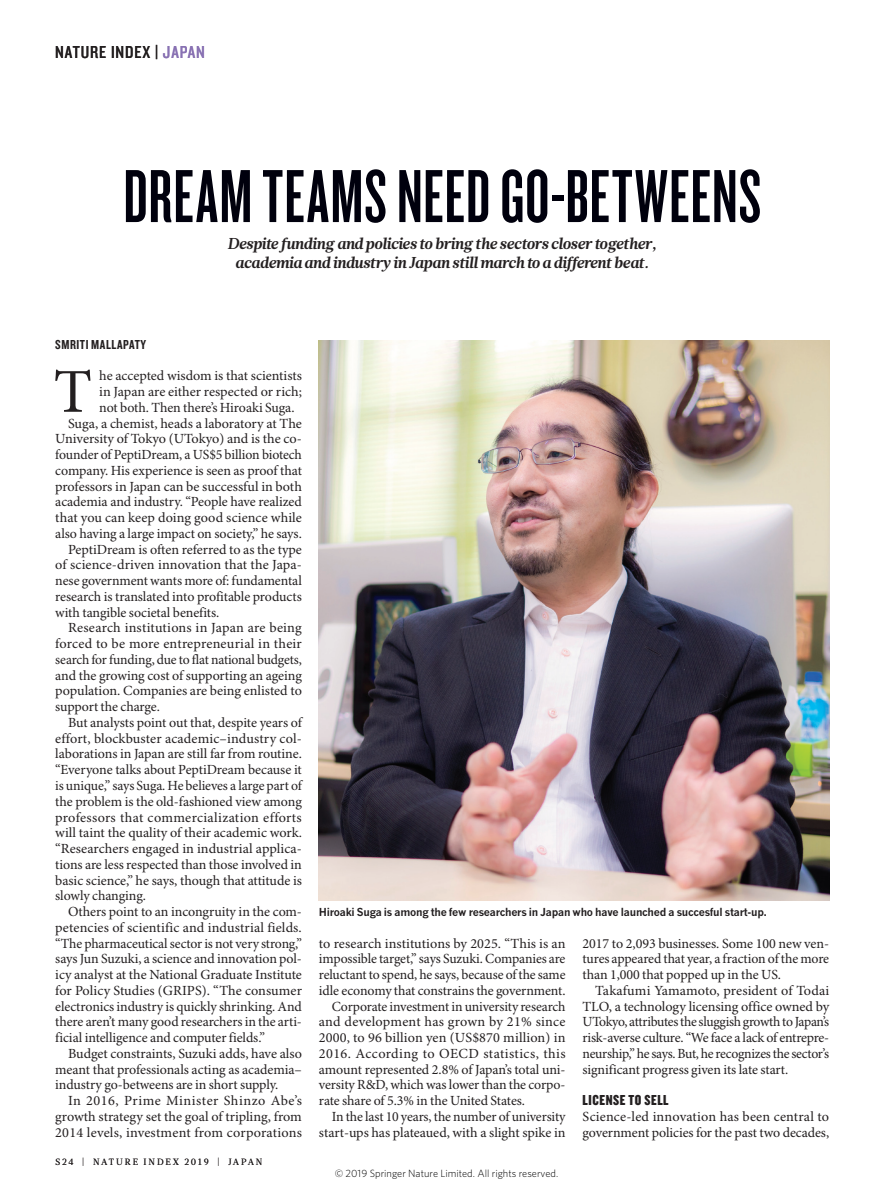
<style>
.page{position:relative;width:893px;height:1187px;background:#fff}
.page>*{position:absolute;margin:0;border:0;box-sizing:border-box;transform-origin:0 0}
.t1{font:78px "Knockout 47 Bantamweight";letter-spacing:.015em;color:#00000d}
.t2{font:62.4px "Minion Pro";color:#231f20}
.t3{font:18px "Knockout 29 Junior Ltweight";letter-spacing:.05em;color:#231f20}
.t4{font:italic 700 15.75px/18.9px "Glosa Math";letter-spacing:-.02em;color:#231f20;text-align:center}
.t5{font:15px "Knockout 69 Full Liteweight";letter-spacing:.04em;color:#231f20}
.t6{font:13.95px/15.8px "Minion Pro";letter-spacing:-.005em;color:#231f20;text-align:justify}
.t7{font:13.95px "Minion Pro";letter-spacing:.015em;color:#231f20}
.t8{font:13.95px "Minion Pro";letter-spacing:.02em;color:#231f20}
.t9{font:13.95px "Minion Pro";letter-spacing:.03em;color:#231f20}
.t10{font:13.95px "Minion Pro";letter-spacing:.035em;color:#231f20}
.t11{font:13.5px "Knockout 49 Liteweight";letter-spacing:.04em;color:#231f20}
.t12{font:700 10.8px "News Gothic MTOT";letter-spacing:-.02em;color:#231f20}
.t13{font:300 10.5px "Whitney";color:#000}
.t14{font:9px "Glosa Math";letter-spacing:.205em;color:#231f20}
.s1{color:#8972b3}
</style>
<div class="page">
<img style="left:319px;top:340px;width:510px;height:560px">
<p class="t3" style="left:55px;top:40px;width:151px">NATURE INDEX | <span class="s1">JAPAN</span></p>
<h1 class="t1" style="left:123px;top:150px;width:639px">DREAM TEAMS NEED GO-BETWEENS</h1>
<p class="t4" style="left:227px;top:235px;width:431px">Despite funding and policies to bring the sectors closer together, academia and industry in Japan still march to a different beat.</p>
<p class="t11" style="left:55px;top:335px;width:92px">SMRITI MALLAPATY</p>
<h2 class="t2" style="left:54px;top:354px;width:40px">T</h2>
<p class="t6" style="left:99px;top:368px;width:204px">he accepted wisdom is that scientists</p>
<p class="t6" style="left:99px;top:384px;width:204px">in Japan are either respected or rich;</p>
<p class="t6" style="left:99px;top:400px;width:197px">not both. Then there’s Hiroaki Suga.</p>
<p class="t6" style="left:68px;top:416px;width:235px">Suga, a chemist, heads a laboratory at The</p>
<p class="t6" style="left:55px;top:431px;width:248px">University of Tokyo (UTokyo) and is the co-</p>
<p class="t6" style="left:55px;top:447px;width:248px">founder of PeptiDream, a US$5 billion biotech</p>
<p class="t6" style="left:55px;top:463px;width:248px">company. His experience is seen as proof that</p>
<p class="t6" style="left:55px;top:479px;width:248px">professors in Japan can be successful in both</p>
<p class="t6" style="left:55px;top:494px;width:248px">academia and industry. “People have realized</p>
<p class="t6" style="left:55px;top:510px;width:248px">that you can keep doing good science while</p>
<p class="t6" style="left:55px;top:526px;width:248px">also having a large impact on society,” he says.</p>
<p class="t6" style="left:68px;top:542px;width:235px">PeptiDream is often referred to as the type</p>
<p class="t6" style="left:55px;top:557px;width:248px">of science-driven innovation that the Japa-</p>
<p class="t6" style="left:55px;top:573px;width:248px">nese government wants more of: fundamental</p>
<p class="t6" style="left:55px;top:589px;width:248px">research is translated into profitable products</p>
<p class="t6" style="left:55px;top:605px;width:166px">with tangible societal benefits.</p>
<p class="t6" style="left:68px;top:620px;width:235px">Research institutions in Japan are being</p>
<p class="t7" style="left:55px;top:635px;width:248px">forced to be more entrepreneurial in their</p>
<p class="t6" style="left:55px;top:652px;width:248px">search for funding, due to flat national budgets,</p>
<p class="t6" style="left:55px;top:668px;width:248px">and the growing cost of supporting an ageing</p>
<p class="t6" style="left:55px;top:683px;width:248px">population. Companies are being enlisted to</p>
<p class="t6" style="left:55px;top:699px;width:106px">support the charge.</p>
<p class="t6" style="left:68px;top:715px;width:235px">But analysts point out that, despite years of</p>
<p class="t6" style="left:55px;top:731px;width:248px">effort, blockbuster academic–industry col-</p>
<p class="t6" style="left:55px;top:746px;width:248px">laborations in Japan are still far from routine.</p>
<p class="t6" style="left:55px;top:762px;width:248px">“Everyone talks about PeptiDream because it</p>
<p class="t6" style="left:55px;top:778px;width:248px">is unique,” says Suga. He believes a large part of</p>
<p class="t6" style="left:55px;top:794px;width:248px">the problem is the old-fashioned view among</p>
<p class="t8" style="left:55px;top:808px;width:248px">professors that commercialization efforts</p>
<p class="t6" style="left:55px;top:825px;width:248px">will taint the quality of their academic work.</p>
<p class="t6" style="left:55px;top:841px;width:248px">“Researchers engaged in industrial applica-</p>
<p class="t6" style="left:55px;top:857px;width:248px">tions are less respected than those involved in</p>
<p class="t6" style="left:55px;top:872px;width:248px">basic science,” he says, though that attitude is</p>
<p class="t6" style="left:55px;top:888px;width:92px">slowly changing.</p>
<p class="t6" style="left:68px;top:904px;width:235px">Others point to an incongruity in the com-</p>
<p class="t6" style="left:55px;top:920px;width:248px">petencies of scientific and industrial fields.</p>
<p class="t6" style="left:55px;top:935px;width:248px">“The pharmaceutical sector is not very strong,”</p>
<p class="t6" style="left:55px;top:951px;width:248px">says Jun Suzuki, a science and innovation pol-</p>
<p class="t6" style="left:55px;top:967px;width:248px">icy analyst at the National Graduate Institute</p>
<p class="t6" style="left:55px;top:983px;width:248px">for Policy Studies (GRIPS). “The consumer</p>
<p class="t6" style="left:55px;top:998px;width:248px">electronics industry is quickly shrinking. And</p>
<p class="t6" style="left:55px;top:1014px;width:248px">there aren’t many good researchers in the arti-</p>
<p class="t6" style="left:55px;top:1030px;width:211px">ficial intelligence and computer fields.”</p>
<p class="t6" style="left:68px;top:1046px;width:235px">Budget constraints, Suzuki adds, have also</p>
<p class="t6" style="left:55px;top:1061px;width:248px">meant that professionals acting as academia–</p>
<p class="t6" style="left:55px;top:1077px;width:224px">industry go-betweens are in short supply.</p>
<p class="t10" style="left:68px;top:1092px;width:235px">In 2016, Prime Minister Shinzo Abe’s</p>
<p class="t6" style="left:55px;top:1109px;width:248px">growth strategy set the goal of tripling, from</p>
<p class="t6" style="left:55px;top:1124px;width:248px">2014 levels, investment from corporations</p>
<p class="t14" style="left:55px;top:1156px;width:209px">S24 | NATURE INDEX 2019 | JAPAN</p>
<p class="t12" style="left:319px;top:905px;width:449px">Hiroaki Suga is among the few researchers in Japan who have launched a succesful start-up.</p>
<p class="t6" style="left:319px;top:935px;width:248px">to research institutions by 2025. “This is an</p>
<p class="t6" style="left:319px;top:951px;width:248px">impossible target,” says Suzuki. Companies are</p>
<p class="t6" style="left:319px;top:967px;width:248px">reluctant to spend, he says, because of the same</p>
<p class="t6" style="left:319px;top:983px;width:248px">idle economy that constrains the government.</p>
<p class="t6" style="left:332px;top:998px;width:235px">Corporate investment in university research</p>
<p class="t7" style="left:319px;top:1013px;width:248px">and development has grown by 21% since</p>
<p class="t6" style="left:319px;top:1030px;width:248px">2000, to 96 billion yen (US$870 million) in</p>
<p class="t9" style="left:319px;top:1044px;width:248px">2016. According to OECD statistics, this</p>
<p class="t6" style="left:319px;top:1061px;width:248px">amount represented 2.8% of Japan’s total uni-</p>
<p class="t6" style="left:319px;top:1077px;width:248px">versity R&amp;D, which was lower than the corpo-</p>
<p class="t6" style="left:319px;top:1093px;width:208px">rate share of 5.3% in the United States.</p>
<p class="t6" style="left:332px;top:1109px;width:235px">In the last 10 years, the number of university</p>
<p class="t6" style="left:319px;top:1124px;width:248px">start-ups has plateaued, with a slight spike in</p>
<p class="t13" style="left:335px;top:1166px;width:225px">© 2019 Springer Nature Limited. All rights reserved.</p>
<p class="t6" style="left:583px;top:935px;width:248px">2017 to 2,093 businesses. Some 100 new ven&shy;tures appeared that year, a fraction of the more than 1,000 that popped up in the US.</p>
<p class="t6" style="left:583px;top:983px;width:248px;text-indent:13px">Takafumi Yamamoto, president of Todai TLO, a technology licensing office owned by UTokyo, attributes the sluggish growth to Japan’s risk-averse culture. “We face a lack of entrepre&shy;neurship,” he says. But, he recognizes the sector’s significant progress given its late start.</p>
<p class="t5" style="left:583px;top:1090px;width:88px">LICENSE TO SELL</p>
<p class="t6" style="left:583px;top:1109px;width:248px">Science-led innovation has been central to government policies for the past two decades,</p>
</div>
